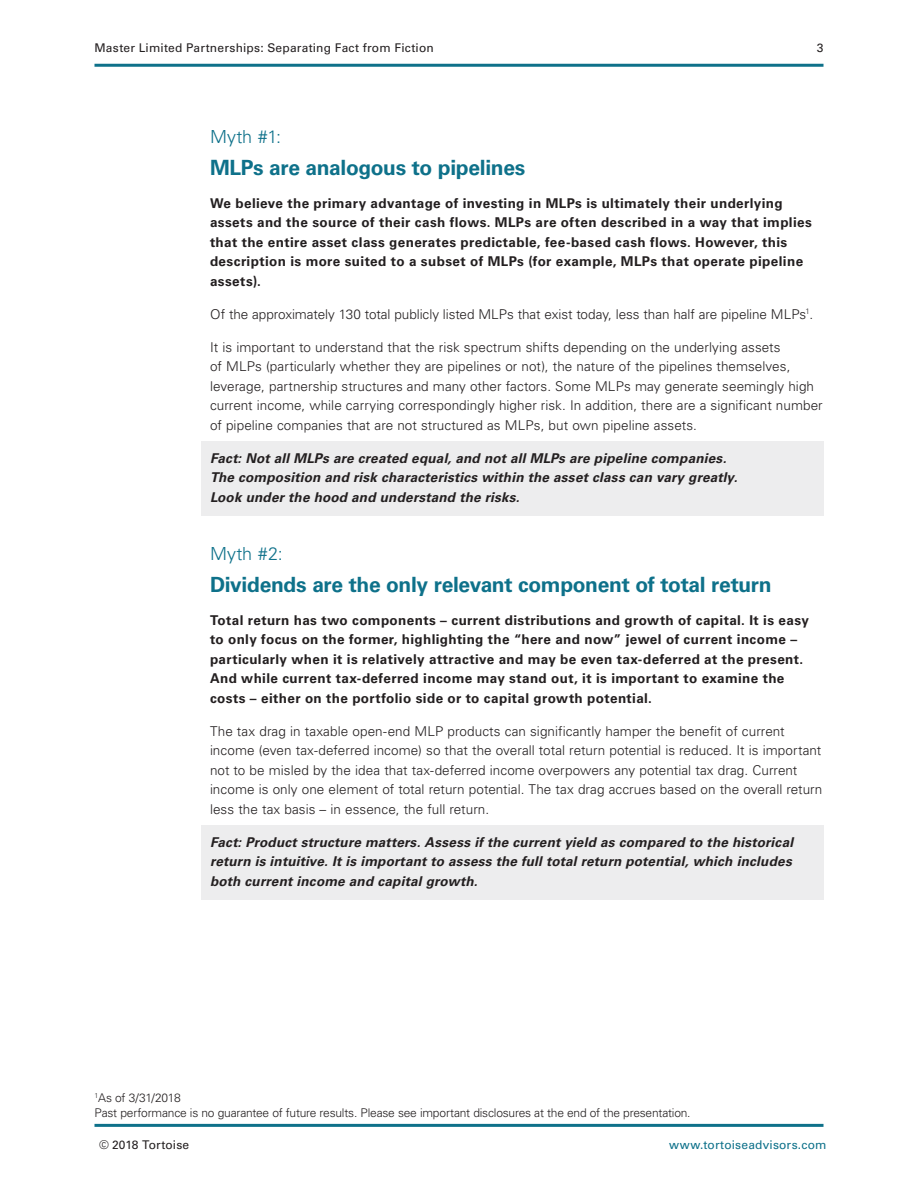
<style>
.page{position:relative;width:918px;height:1188px;background:#fff}
.page>*{position:absolute;margin:0;border:0;box-sizing:border-box;transform-origin:0 0}
.IntroText{font:700 21px "Univers LT Std";letter-spacing:-.015em;color:#0e718a}
.IntroText-2{font:300 18px "Univers LT Std";letter-spacing:.005em;color:#0e718a}
.Bodytext{font:300 13.5px/19.5px "Univers LT Std";letter-spacing:.005em;color:#231f20}
.IntroText-3{font:700 13.5px/19.5px "Univers LT Std";letter-spacing:.03em;color:#231f20}
.Bodytext-2{font:italic 700 13.5px/19.5px "Univers LT Std";letter-spacing:.015em;color:#231f20}
.Bodytext-3{font:300 12px "Univers LT Std";letter-spacing:-.015em;color:#231f20}
.t1{font:12px "Univers LT Std";letter-spacing:.015em;color:#231f20}
.t2{font:12px "Univers LT Std";letter-spacing:.015em;color:#0e718a}
</style>
<div class="page">
<hr style="left:94px;top:64px;width:730px;height:3px;background:#0e718a">
<hr style="left:94px;top:1124px;width:730px;height:3px;background:#0e718a">
<div style="left:201px;top:441px;width:623px;height:74px;background:#ededee"></div>
<div style="left:201px;top:826px;width:623px;height:74px;background:#ededee"></div>
<p class="t1" style="left:94px;top:40px;width:341px">Master Limited Partnerships: Separating Fact from Fiction</p>
<p class="t1" style="left:817px;top:41px;width:8px">3</p>
<p class="IntroText-2" style="left:210px;top:126px;width:73px">Myth #1:</p>
<p class="IntroText" style="left:210px;top:155px;width:317px">MLPs are analogous to pipelines</p>
<p class="IntroText-3" style="left:210px;top:193px;width:603px">We believe the primary advantage of investing in MLPs is ultimately their underlying assets and the source of their cash flows. MLPs are often described in a way that implies that the entire asset class generates predictable, fee-based cash flows. However, this description is more suited to a subset of MLPs (for example, MLPs that operate pipeline assets).</p>
<p class="Bodytext" style="left:210px;top:304px;width:605px">Of the approximately 130 total publicly listed MLPs that exist today, less than half are pipeline MLPs<sup>1</sup>.</p>
<p class="Bodytext" style="left:210px;top:337px;width:614px">It is important to understand that the risk spectrum shifts depending on the underlying assets<br>of MLPs (particularly whether they are pipelines or not), the nature of the pipelines themselves, leverage, partnership structures and many other factors. Some MLPs may generate seemingly high current income, while carrying correspondingly higher risk. In addition, there are a significant number of pipeline companies that are not structured as MLPs, but own pipeline assets.</p>
<p class="Bodytext-2" style="left:210px;top:449px;width:529px">Fact: Not all MLPs are created equal, and not all MLPs are pipeline companies.<br>The composition and risk characteristics within the asset class can vary greatly.<br>Look under the hood and understand the risks.</p>
<p class="IntroText-2" style="left:210px;top:543px;width:74px">Myth #2:</p>
<p class="IntroText" style="left:210px;top:572px;width:563px">Dividends are the only relevant component of total return</p>
<p class="IntroText-3" style="left:210px;top:610px;width:600px">Total return has two components – current distributions and growth of capital. It is easy to only focus on the former, highlighting the “here and now” jewel of current income – particularly when it is relatively attractive and may be even tax-deferred at the present.<br>And while current tax-deferred income may stand out, it is important to examine the costs – either on the portfolio side or to capital growth potential.</p>
<p class="Bodytext" style="left:210px;top:721px;width:614px">The tax drag in taxable open-end MLP products can significantly hamper the benefit of current income (even tax-deferred income) so that the overall total return potential is reduced. It is important not to be misled by the idea that tax-deferred income overpowers any potential tax drag. Current income is only one element of total return potential. The tax drag accrues based on the overall return less the tax basis – in essence, the full return.</p>
<p class="Bodytext-2" style="left:210px;top:833px;width:585px;text-align:justify">Fact: Product structure matters. Assess if the current yield as compared to the historical return is intuitive. It is important to assess the full total return potential, which includes both current income and capital growth.</p>
<p class="Bodytext-3" style="left:94px;top:1090px;width:88px"><sup>1</sup>As of 3/31/2018</p>
<p class="Bodytext-3" style="left:94px;top:1105px;width:598px">Past performance is no guarantee of future results. Please see important disclosures at the end of the presentation.</p>
<p class="t1" style="left:99px;top:1137px;width:92px">© 2018 Tortoise</p>
<p class="t2" style="left:669px;top:1137px;width:159px">www.tortoiseadvisors.com</p>
</div>
